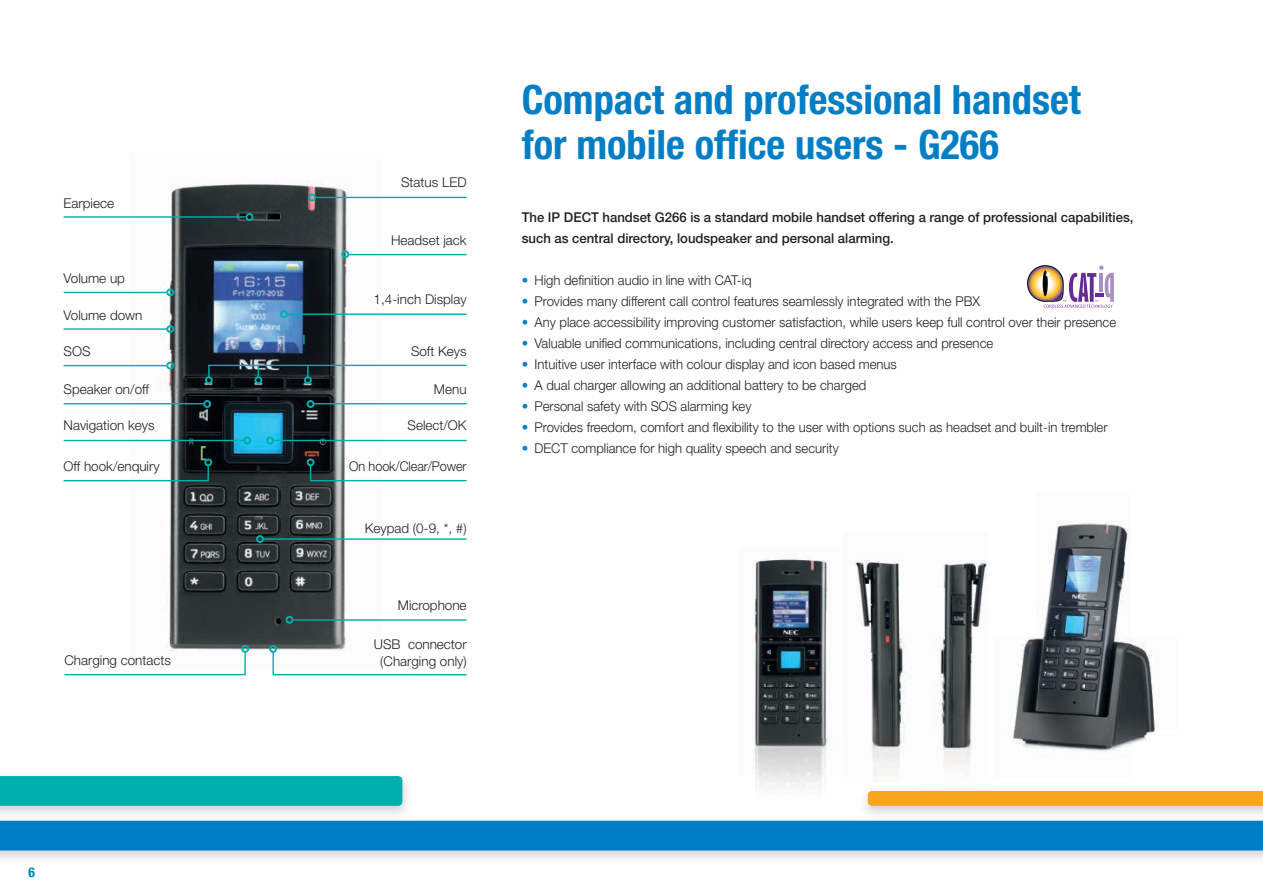
<style>
.page{position:relative;width:1263px;height:893px;background:#fff}
.page>*{position:absolute;margin:0;border:0;box-sizing:border-box;transform-origin:0 0}
.t1{font:700 condensed 40.5px/45px "Helvetica Neue LT Pro";color:#007ec5}
.t2{font:300 13.5px/16.8px "Helvetica Neue LT Pro";color:#231f20;text-align:center}
.t3{font:500 13.5px/21px "Helvetica Neue LT Pro";color:#231f20}
.t4{font:300 13.5px "Helvetica Neue LT Pro";color:#231f20;scale:.94 1}
.t5{font:700 condensed 13.5px "Helvetica Neue LT Pro";color:#007ec5}
.s1{color:#007ec5}
</style>
<div class="page">
<img style="left:130px;top:181px;width:251px;height:469px">
<img style="left:753px;top:754px;width:73px;height:34px">
<img style="left:1054px;top:521px;width:77px;height:21px">
<img style="left:1012px;top:542px;width:147px;height:210px">
<img style="left:850px;top:559px;width:56px;height:217px">
<img style="left:938px;top:561px;width:49px;height:175px">
<img style="left:938px;top:736px;width:35px;height:28px">
<div style="left:0;top:821px;width:1263px;height:29px;background:#007ec5"></div>
<img style="left:0;top:778px;width:407px;height:41px">
<div style="left:0;top:776px;width:402px;height:30px;background:#00afad"></div>
<div style="left:868px;top:791px;width:395px;height:15px;background:#f9a51b"></div>
<hr style="left:64px;top:216px;width:181px;height:2px;background:#00afad">
<hr style="left:64px;top:292px;width:104px;height:1px;background:#00afad">
<hr style="left:64px;top:328px;width:104px;height:2px;background:#00afad">
<hr style="left:64px;top:365px;width:104px;height:1px;background:#00afad">
<hr style="left:315px;top:197px;width:152px;height:1px;background:#00afad">
<hr style="left:348px;top:254px;width:119px;height:1px;background:#00afad">
<hr style="left:287px;top:313px;width:180px;height:2px;background:#00afad">
<hr style="left:293px;top:619px;width:174px;height:2px;background:#00afad">
<svg style="left:245px;top:213px;width:8px;height:8px"></svg>
<svg style="left:166px;top:288px;width:8px;height:8px"></svg>
<svg style="left:166px;top:325px;width:8px;height:8px"></svg>
<svg style="left:166px;top:362px;width:8px;height:8px"></svg>
<svg style="left:308px;top:193px;width:8px;height:8px"></svg>
<svg style="left:280px;top:310px;width:8px;height:8px"></svg>
<hr style="left:64px;top:440px;width:181px;height:1px;background:#00afad">
<hr style="left:272px;top:440px;width:195px;height:1px;background:#00afad">
<svg style="left:266px;top:437px;width:8px;height:7px"></svg>
<svg style="left:243px;top:437px;width:8px;height:7px"></svg>
<svg style="left:285px;top:616px;width:8px;height:8px"></svg>
<svg style="left:269px;top:645px;width:198px;height:31px"></svg>
<svg style="left:64px;top:645px;width:185px;height:31px"></svg>
<hr style="left:313px;top:403px;width:154px;height:1px;background:#00afad">
<hr style="left:64px;top:403px;width:141px;height:1px;background:#00afad">
<svg style="left:307px;top:400px;width:8px;height:8px"></svg>
<svg style="left:203px;top:400px;width:8px;height:8px"></svg>
<svg style="left:307px;top:458px;width:160px;height:24px"></svg>
<svg style="left:63px;top:458px;width:149px;height:24px"></svg>
<svg style="left:303px;top:335px;width:2px;height:9px"></svg>
<hr style="left:208px;top:365px;width:259px;height:1px;background:#00afad">
<svg style="left:205px;top:366px;width:8px;height:18px"></svg>
<svg style="left:254px;top:366px;width:8px;height:18px"></svg>
<svg style="left:304px;top:366px;width:8px;height:18px"></svg>
<hr style="left:262px;top:538px;width:205px;height:2px;background:#00afad">
<svg style="left:256px;top:535px;width:8px;height:8px"></svg>
<img style="left:753px;top:555px;width:77px;height:199px">
<svg style="left:341px;top:250px;width:8px;height:8px"></svg>
<svg style="left:1027px;top:265px;width:87px;height:43px"></svg>
<p class="t2" style="left:64px;top:194px;width:52px">Earpiece</p>
<p class="t2" style="left:64px;top:270px;width:63px">Volume up</p>
<p class="t2" style="left:64px;top:306px;width:80px">Volume down</p>
<p class="t2" style="left:64px;top:343px;width:28px">SOS</p>
<p class="t2" style="left:401px;top:174px;width:67px">Status LED</p>
<p class="t2" style="left:391px;top:232px;width:77px">Headset jack</p>
<p class="t2" style="left:374px;top:291px;width:95px">1,4-inch Display</p>
<p class="t2" style="left:411px;top:342px;width:57px">Soft Keys</p>
<p class="t2" style="left:64px;top:380px;width:87px">Speaker on/off</p>
<p class="t2" style="left:434px;top:380px;width:34px">Menu</p>
<p class="t2" style="left:64px;top:416px;width:93px">Navigation keys</p>
<p class="t2" style="left:407px;top:417px;width:61px">Select/OK</p>
<p class="t2" style="left:64px;top:458px;width:98px">Off hook/enquiry</p>
<p class="t4" style="left:349px;top:458px;width:126px">On hook/Clear/Power</p>
<p class="t2" style="left:64px;top:651px;width:108px">Charging contacts</p>
<p class="t2" style="left:365px;top:519px;width:103px">Keypad (0-9, *, #)</p>
<p class="t2" style="left:398px;top:596px;width:70px">Microphone</p>
<p class="t2" style="left:374px;top:635px;width:94px">USB connector (Charging only)</p>
<h1 class="t1" style="left:522px;top:77px;width:560px">Compact and professional handset for mobile office users - G266</h1>
<p class="t3" style="left:522px;top:207px;width:613px">The IP DECT handset G266 is a standard mobile handset offering a range of professional capabilities, such as central directory, loudspeaker and personal alarming.</p>
<p class="t2" style="left:522px;top:272px;width:231px"><span class="s1">•</span> High definition audio in line with CAT-iq</p>
<p class="t2" style="left:522px;top:293px;width:460px"><span class="s1">•</span> Provides many different call control features seamlessly integrated with the PBX</p>
<p class="t2" style="left:522px;top:314px;width:596px"><span class="s1">•</span> Any place accessibility improving customer satisfaction, while users keep full control over their presence</p>
<p class="t2" style="left:522px;top:335px;width:473px"><span class="s1">•</span> Valuable unified communications, including central directory access and presence</p>
<p class="t2" style="left:522px;top:356px;width:377px"><span class="s1">•</span> Intuitive user interface with colour display and icon based menus</p>
<p class="t2" style="left:522px;top:377px;width:346px"><span class="s1">•</span> A dual charger allowing an additional battery to be charged</p>
<p class="t2" style="left:522px;top:398px;width:231px"><span class="s1">•</span> Personal safety with SOS alarming key</p>
<p class="t2" style="left:522px;top:419px;width:587px"><span class="s1">•</span> Provides freedom, comfort and flexibility to the user with options such as headset and built-in trembler</p>
<p class="t2" style="left:522px;top:440px;width:318px"><span class="s1">•</span> DECT compliance for high quality speech and security</p>
<p class="t5" style="left:29px;top:864px;width:8px">6</p>
</div>
